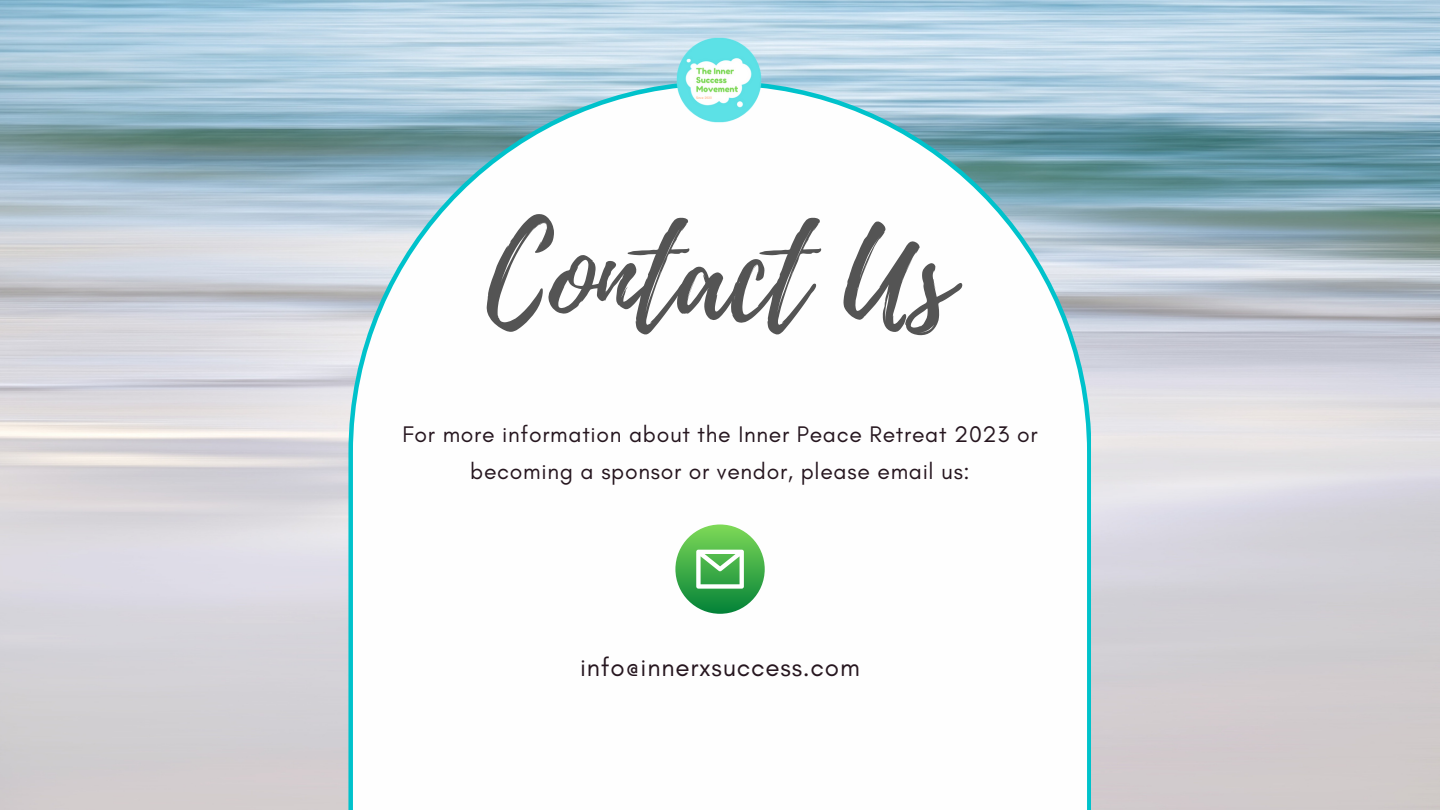
<style>
.page{position:relative;width:1440px;height:810px;background:#fff}
.page>*{position:absolute;margin:0;border:0;box-sizing:border-box;transform-origin:0 0}
.t1{font:123.8px "Playlist Script";color:#545454}
.t2{font:26px "Glacial Indifference";letter-spacing:.03em;color:#26161f}
.t3{font:23px/36.8px "Glacial Indifference";letter-spacing:.03em;color:#26161f;text-align:center}
</style>
<div class="page">
<img style="left:0;top:0;width:1440px;height:810px">
<svg style="left:353px;top:86px;width:734px;height:724px"></svg>
<img style="left:675px;top:34px;width:90px;height:92px">
<svg style="left:675px;top:525px;width:90px;height:89px;background:#43ae4a"></svg>
<svg style="left:696px;top:550px;width:48px;height:39px"></svg>
<h1 class="t1" style="left:487px;top:187px;width:468px">Contact Us</h1>
<p class="t3" style="left:402px;top:416px;width:637px">For more information about the Inner Peace Retreat 2023 or becoming a sponsor or vendor, please email us:</p>
<p class="t2" style="left:580px;top:651px;width:281px">info@innerxsuccess.com</p>
</div>
